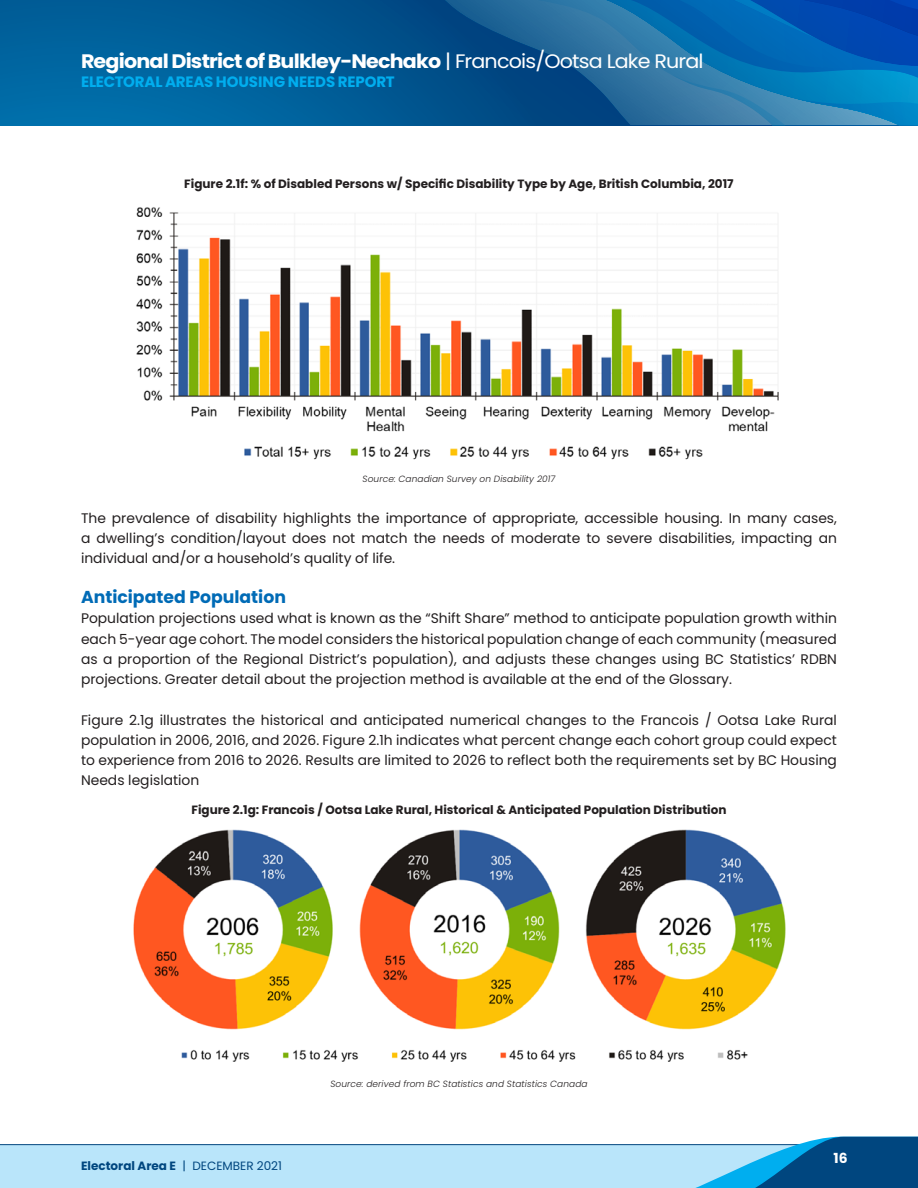
<style>
.page{position:relative;width:918px;height:1188px;background:#fff}
.page>*{position:absolute;margin:0;border:0;box-sizing:border-box;transform-origin:0 0}
.t1{font:700 19.5px "Poppins";letter-spacing:-.04em;color:#fff;scale:1.06 1}
.t2{font:700 17.25px "Poppins";color:#006bb6}
.t3{font:700 15px "Poppins";letter-spacing:-.005em;color:#00aeef}
.t4{font:13.8px/20.2px "Poppins";color:#231f20;text-align:justify}
.t5{font:700 13.8px "Poppins";color:#fff}
.Chart_Title{font:700 12px "Poppins";color:#231f20}
.t6{font:700 12px "Poppins";color:#00467f}
.Chart_Source{font:italic 300 9px "Poppins";letter-spacing:.01em;color:#231f20}
.s1{font-weight:400}
</style>
<div class="page">
<div style="left:0;top:0;width:918px;height:125px;background:#0065a0"></div>
<svg style="left:49px;top:0;width:383px;height:125px"></svg>
<svg style="left:432px;top:0;width:52px;height:125px;background:#024c86"></svg>
<svg style="left:484px;top:0;width:38px;height:125px;background:#084e87"></svg>
<svg style="left:522px;top:0;width:14px;height:125px;background:#0d5289"></svg>
<svg style="left:536px;top:0;width:105px;height:125px;background:#1d6296"></svg>
<svg style="left:641px;top:0;width:277px;height:125px;background:#126eb3"></svg>
<div style="left:0;top:1145px;width:918px;height:43px;background:#b9e5fa"></div>
<hr style="left:0;top:1144px;width:918px;height:1px;background:#00467f">
<svg style="left:647px;top:1137px;width:271px;height:51px"></svg>
<img style="left:136px;top:207px;width:643px;height:253px">
<img style="left:133px;top:829px;width:653px;height:233px">
<h1 class="t1" style="left:81px;top:50px;width:589px">Regional District of Bulkley-Nechako <span class="s1">| Francois/Ootsa Lake Rural</span></h1>
<p class="t3" style="left:81px;top:73px;width:315px">ELECTORAL AREAS HOUSING NEEDS REPORT</p>
<p class="Chart_Title" style="left:184px;top:177px;width:551px">Figure 2.1f: % of Disabled Persons w/ Specific Disability Type by Age, British Columbia, 2017</p>
<p class="Chart_Source" style="left:363px;top:474px;width:194px">Source: Canadian Survey on Disability 2017</p>
<p class="t4" style="left:81px;top:508px;width:758px">The prevalence of disability highlights the importance of appropriate, accessible housing. In many cases, a dwelling’s condition/layout does not match the needs of moderate to severe disabilities, impacting an individual and/or a household’s quality of life.</p>
<h3 class="t2" style="left:81px;top:587px;width:206px">Anticipated Population</h3>
<p class="t4" style="left:81px;top:609px;width:758px">Population projections used what is known as the “Shift Share” method to anticipate population growth within each 5-year age cohort. The model considers the historical population change of each community (measured as a proportion of the Regional District’s population), and adjusts these changes using BC Statistics’ RDBN projections. Greater detail about the projection method is available at the end of the Glossary.</p>
<p class="t4" style="left:81px;top:710px;width:758px">Figure 2.1g illustrates the historical and anticipated numerical changes to the Francois / Ootsa Lake Rural population in 2006, 2016, and 2026. Figure 2.1h indicates what percent change each cohort group could expect to experience from 2016 to 2026. Results are limited to 2026 to reflect both the requirements set by BC Housing Needs legislation</p>
<p class="Chart_Title" style="left:192px;top:803px;width:536px">Figure 2.1g: Francois / Ootsa Lake Rural, Historical &amp; Anticipated Population Distribution</p>
<p class="t6" style="left:81px;top:1159px;width:203px">Electoral Area E <span class="s1">| DECEMBER 2021</span></p>
<p class="Chart_Source" style="left:330px;top:1079px;width:259px">Source: derived from BC Statistics and Statistics Canada</p>
<p class="t5" style="left:834px;top:1151px;width:16px">16</p>
</div>
